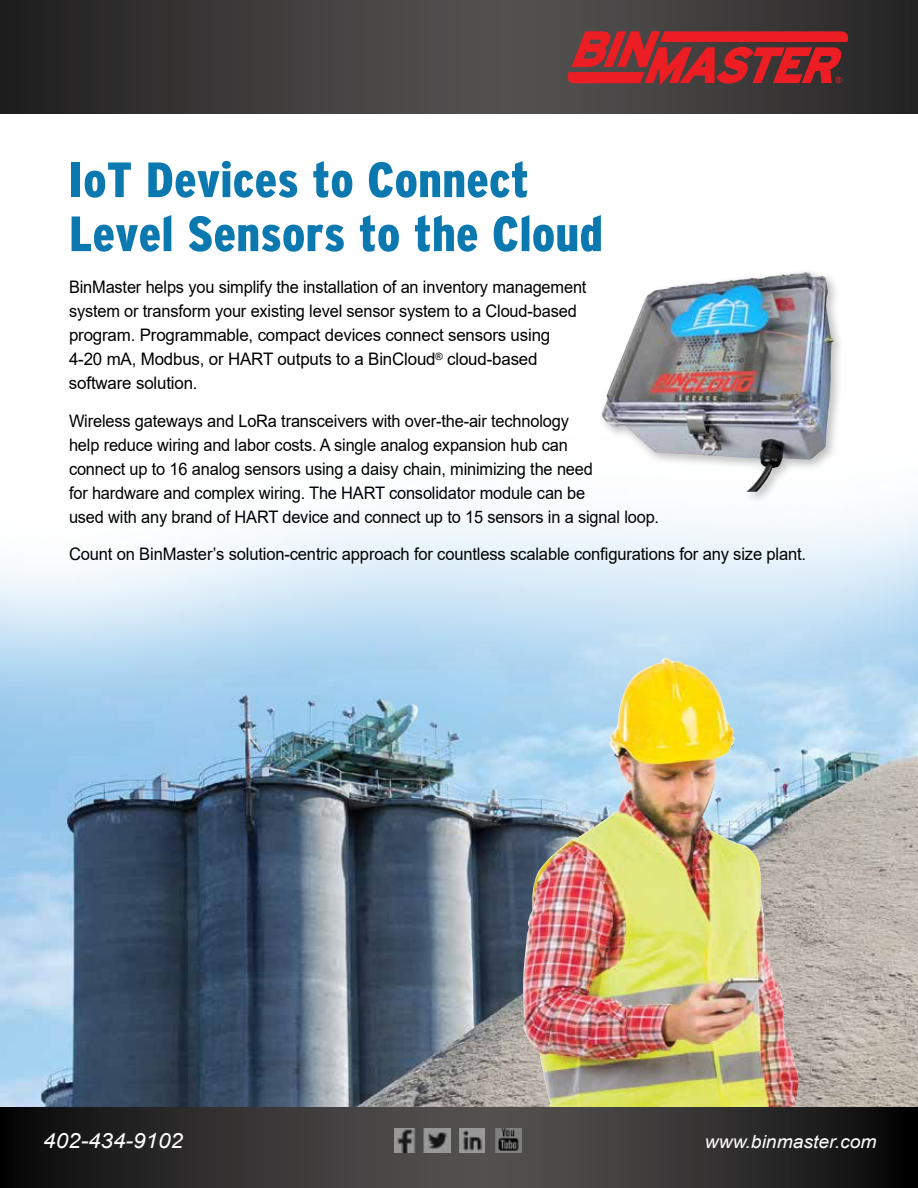
<style>
.page{position:relative;width:918px;height:1188px;background:#fff}
.page>*{position:absolute;margin:0;border:0;box-sizing:border-box;transform-origin:0 0}
.t1{font:900 condensed 49.5px/54px "Interstate";letter-spacing:.005em;color:#0b78af}
.t2{font:italic 21px "Arial";color:#fff;scale:1.07 1}
.t3{font:italic 18px "Arial";color:#fff;scale:1.07 1}
.t4{font:17.25px/24px "Arial";letter-spacing:-.01em;color:#000101;scale:.95 1}
.t5{font:17.25px "Arial";letter-spacing:-.01em;color:#000101;scale:.96 1}
</style>
<div class="page">
<img style="left:0;top:506px;width:918px;height:601px">
<img style="left:518px;top:658px;width:281px;height:449px">
<svg style="left:0;top:1107px;width:918px;height:81px;background:#312f2f"></svg>
<svg style="left:0;top:0;width:918px;height:113px;background:#3c3a3a"></svg>
<img style="left:395px;top:1128px;width:20px;height:25px">
<img style="left:494px;top:1128px;width:27px;height:24px">
<img style="left:459px;top:1128px;width:26px;height:25px">
<img style="left:424px;top:1128px;width:26px;height:25px">
<svg style="left:568px;top:31px;width:280px;height:54px;background:#a7292e"></svg>
<div style="left:598px;top:268px;width:247px;height:236px;background:#000;opacity:.25"></div>
<img style="left:601px;top:272px;width:207px;height:220px">
<h1 class="t1" style="left:69px;top:152px;width:535px">IoT Devices to Connect<br>Level Sensors to the Cloud</h1>
<p class="t4" style="left:69px;top:275px;width:546px">BinMaster helps you simplify the installation of an inventory management system or transform your existing level sensor system to a Cloud-based program. Programmable, compact devices connect sensors using 4-20 mA, Modbus, or HART outputs to a BinCloud<sup>®</sup> cloud-based software solution.</p>
<p class="t4" style="left:69px;top:409px;width:623px">Wireless gateways and LoRa transceivers with over-the-air technology<br>help reduce wiring and labor costs. A single analog expansion hub can<br>connect up to 16 analog sensors using a daisy chain, minimizing the need<br>for hardware and complex wiring. The HART consolidator module can be<br>used with any brand of HART device and connect up to 15 sensors in a signal loop.</p>
<p class="t5" style="left:69px;top:543px;width:769px">Count on BinMaster’s solution-centric approach for countless scalable configurations for any size plant.</p>
<p class="t2" style="left:43px;top:1127px;width:132px">402-434-9102</p>
<p class="t3" style="left:705px;top:1130px;width:162px">www.binmaster.com</p>
</div>
